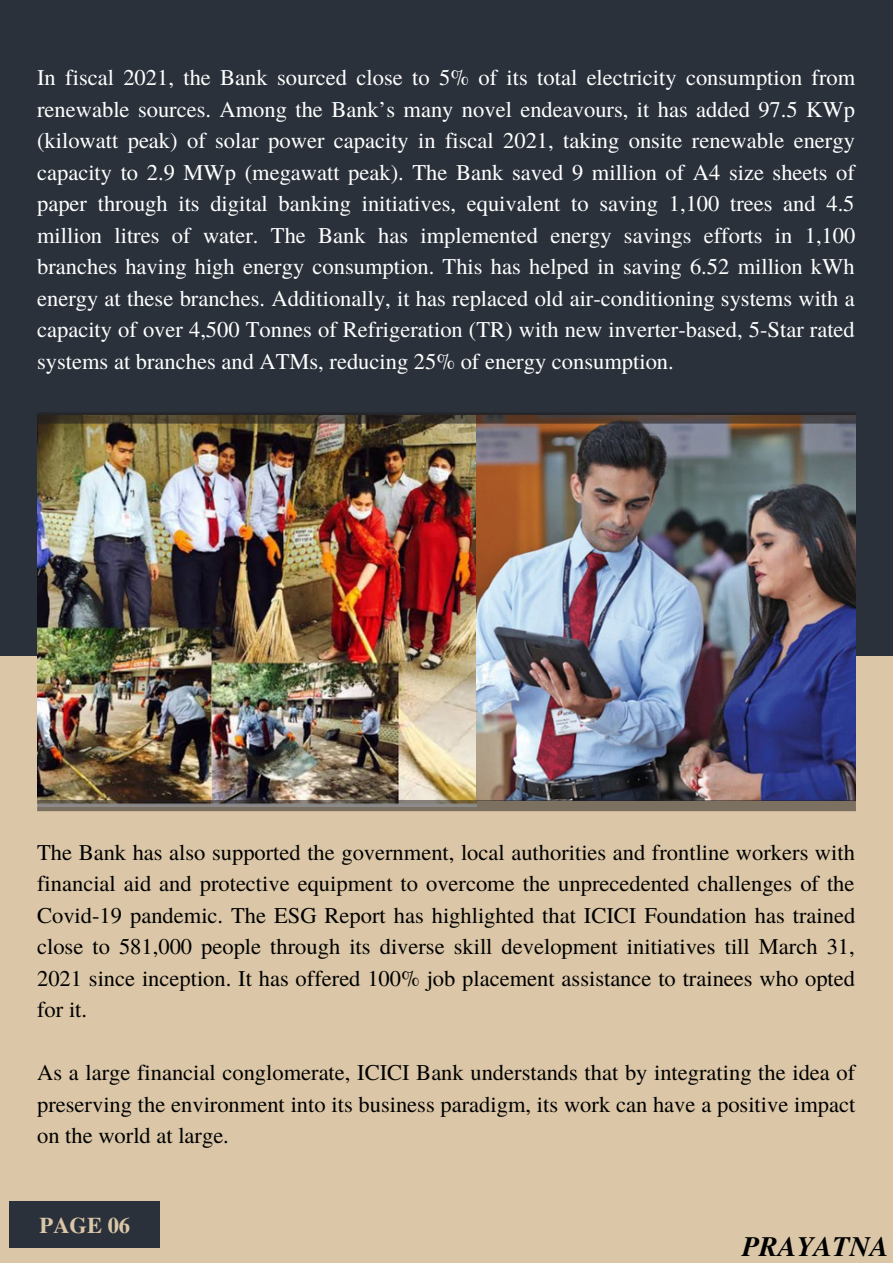
<style>
.page{position:relative;width:893px;height:1264px;background:#fff}
.page>*{position:absolute;margin:0;border:0;box-sizing:border-box;transform-origin:0 0}
.t1{font:italic 700 28.05px "Te X Gyre Termes";color:#000}
.t2{font:22.5px/31.5px "Te X Gyre Termes";color:#fff;text-align:justify}
.t3{font:22.5px/31.5px "Te X Gyre Termes";color:#000;text-align:justify}
.t4{font:700 22.5px "Te X Gyre Termes";color:#dbc7a7}
</style>
<div class="page">
<div style="left:0;top:0;width:892px;height:1262px;background:#dbc7a7"></div>
<div style="left:0;top:0;width:892px;height:655px;background:#2a313b"></div>
<img style="left:37px;top:423px;width:439px;height:377px">
<div style="left:9px;top:1201px;width:151px;height:46px;background:#2a313b"></div>
<img style="left:476px;top:423px;width:379px;height:377px">
<svg style="left:37px;top:413px;width:818px;height:10px;background:#44392e"></svg>
<svg style="left:37px;top:800px;width:818px;height:11px;background:#746b60"></svg>
<p class="t2" style="left:37px;top:61px;width:819px">In fiscal 2021, the Bank sourced close to 5% of its total electricity consumption from renewable sources. Among the Bank’s many novel endeavours, it has added 97.5 KWp (kilowatt peak) of solar power capacity in fiscal 2021, taking onsite renewable energy capacity to 2.9 MWp (megawatt peak). The Bank saved 9 million of A4 size sheets of paper through its digital banking initiatives, equivalent to saving 1,100 trees and 4.5 million litres of water. The Bank has implemented energy savings efforts in 1,100 branches having high energy consumption. This has helped in saving 6.52 million kWh energy at these branches. Additionally, it has replaced old air-conditioning systems with a capacity of over 4,500 Tonnes of Refrigeration (TR) with new inverter-based, 5-Star rated systems at branches and ATMs, reducing 25% of energy consumption.</p>
<p class="t3" style="left:37px;top:835px;width:819px">The Bank has also supported the government, local authorities and frontline workers with financial aid and protective equipment to overcome the unprecedented challenges of the Covid-19 pandemic. The ESG Report has highlighted that ICICI Foundation has trained close to 581,000 people through its diverse skill development initiatives till March 31, 2021 since inception. It has offered 100% job placement assistance to trainees who opted for it.</p>
<p class="t3" style="left:37px;top:1055px;width:819px">As a large financial conglomerate, ICICI Bank understands that by integrating the idea of preserving the environment into its business paradigm, its work can have a positive impact on the world at large.</p>
<p class="t4" style="left:40px;top:1207px;width:92px">PAGE 06</p>
<p class="t1" style="left:742px;top:1225px;width:148px">PRAYATNA</p>
</div>
